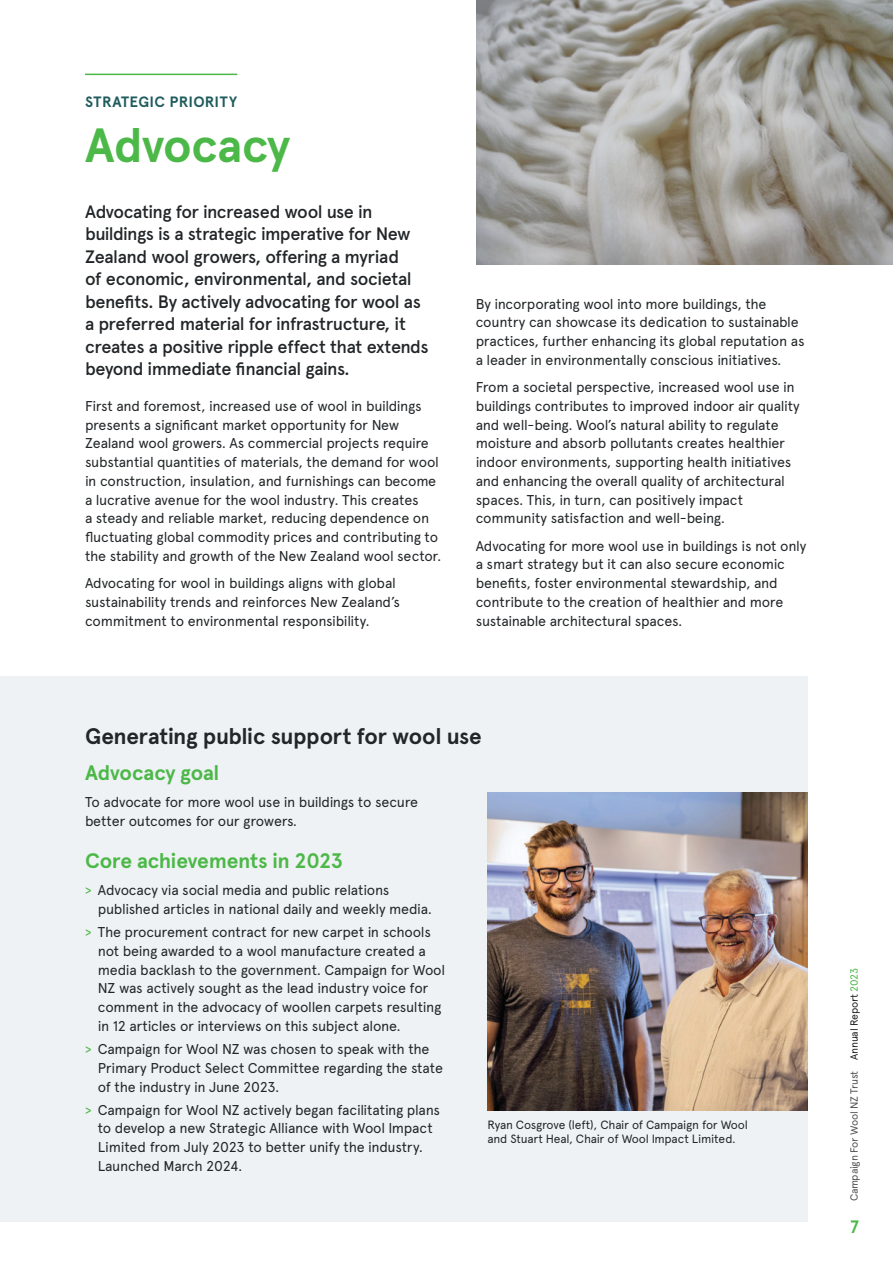
<style>
.page{position:relative;width:893px;height:1263px;background:#fff}
.page>*{position:absolute;margin:0;border:0;box-sizing:border-box;transform-origin:0 0}
.t1{font:700 48px "Apercu Pro";letter-spacing:-.01em;color:#4cb848}
.t2{font:700 22.5px "Apercu Pro";letter-spacing:-.015em;color:#222628}
.t3{font:700 21px "Apercu Pro";letter-spacing:-.01em;color:#4cb848}
.t4{font:500 18px/22.5px "Apercu Pro";letter-spacing:-.025em;color:#222628}
.t5{font:700 18px "Apercu Pro";color:#4cb848}
.t6{font:700 15px "Apercu Pro";letter-spacing:.02em;color:#205c5d}
.t7{font:14.25px/18.8px "Apercu Pro";letter-spacing:-.02em;color:#222628}
.t8{font:12px/13.5px "Apercu Pro";letter-spacing:-.02em;color:#222628}
.t9{font:10.5px "Apercu Pro";letter-spacing:-.025em;color:#525152}
.s1{color:#4cb848}
.s2{color:#231f20}
</style>
<div class="page">
<img style="left:476px;top:0;width:417px;height:264px">
<div style="left:0;top:677px;width:808px;height:545px;background:#eff2f4"></div>
<img style="left:488px;top:793px;width:320px;height:317px">
<hr style="left:85px;top:74px;width:152px;height:1px;background:#4cb848">
<p class="t6" style="left:85px;top:90px;width:154px">STRATEGIC PRIORITY</p>
<p class="t1" style="left:85px;top:109px;width:207px">Advocacy</p>
<p class="t4" style="left:85px;top:199px;width:345px">Advocating for increased wool use in buildings is a strategic imperative for New Zealand wool growers, offering a myriad<br>of economic, environmental, and societal benefits. By actively advocating for wool as a preferred material for infrastructure, it creates a positive ripple effect that extends beyond immediate financial gains.</p>
<p class="t7" style="left:85px;top:395px;width:358px">First and foremost, increased use of wool in buildings presents a significant market opportunity for New Zealand wool growers. As commercial projects require substantial quantities of materials, the demand for wool in construction, insulation, and furnishings can become a lucrative avenue for the wool industry. This creates<br>a steady and reliable market, reducing dependence on fluctuating global commodity prices and contributing to the stability and growth of the New Zealand wool sector.</p>
<p class="t7" style="left:85px;top:572px;width:316px">Advocating for wool in buildings aligns with global sustainability trends and reinforces New Zealand’s commitment to environmental responsibility.</p>
<p class="t7" style="left:476px;top:293px;width:330px">By incorporating wool into more buildings, the country can showcase its dedication to sustainable practices, further enhancing its global reputation as a leader in environmentally conscious initiatives.</p>
<p class="t7" style="left:476px;top:376px;width:326px">From a societal perspective, increased wool use in buildings contributes to improved indoor air quality and well-being. Wool’s natural ability to regulate moisture and absorb pollutants creates healthier indoor environments, supporting health initiatives and enhancing the overall quality of architectural spaces. This, in turn, can positively impact community satisfaction and well-being.</p>
<p class="t7" style="left:476px;top:535px;width:332px">Advocating for more wool use in buildings is not only a smart strategy but it can also secure economic benefits, foster environmental stewardship, and contribute to the creation of healthier and more sustainable architectural spaces.</p>
<p class="t2" style="left:85px;top:719px;width:398px">Generating public support for wool use</p>
<p class="t3" style="left:85px;top:756px;width:136px">Advocacy goal</p>
<p class="t7" style="left:85px;top:791px;width:335px">To advocate for more wool use in buildings to secure better outcomes for our growers.</p>
<p class="t3" style="left:85px;top:845px;width:260px">Core achievements in 2023</p>
<p class="t7" style="left:98px;top:880px;width:336px;text-indent:-13px"><span class="s1">&gt;</span> Advocacy via social media and public relations published articles in national daily and weekly media.</p>
<p class="t7" style="left:98px;top:922px;width:349px;text-indent:-13px"><span class="s1">&gt;</span> The procurement contract for new carpet in schools not being awarded to a wool manufacture created a media backlash to the government. Campaign for Wool NZ was actively sought as the lead industry voice for comment in the advocacy of woollen carpets resulting in 12 articles or interviews on this subject alone.</p>
<p class="t7" style="left:98px;top:1038px;width:347px;text-indent:-13px"><span class="s1">&gt;</span> Campaign for Wool NZ was chosen to speak with the<br>Primary Product Select Committee regarding the state of the industry in June 2023.</p>
<p class="t7" style="left:98px;top:1099px;width:344px;text-indent:-13px"><span class="s1">&gt;</span> Campaign for Wool NZ actively began facilitating plans to develop a new Strategic Alliance with Wool Impact Limited from July 2023 to better unify the industry.<br>Launched March 2024.</p>
<p class="t8" style="left:488px;top:1117px;width:262px">Ryan Cosgrove (left), Chair of Campaign for Wool and Stuart Heal, Chair of Wool Impact Limited.</p>
<p class="t9" style="left:846px;top:1201px;width:235px;rotate:-90deg">Campaign For Wool NZ Trust <span class="s2">Annual Report</span> <span class="s1">2023</span></p>
<p class="t5" style="left:850px;top:1213px;width:10px">7</p>
</div>
